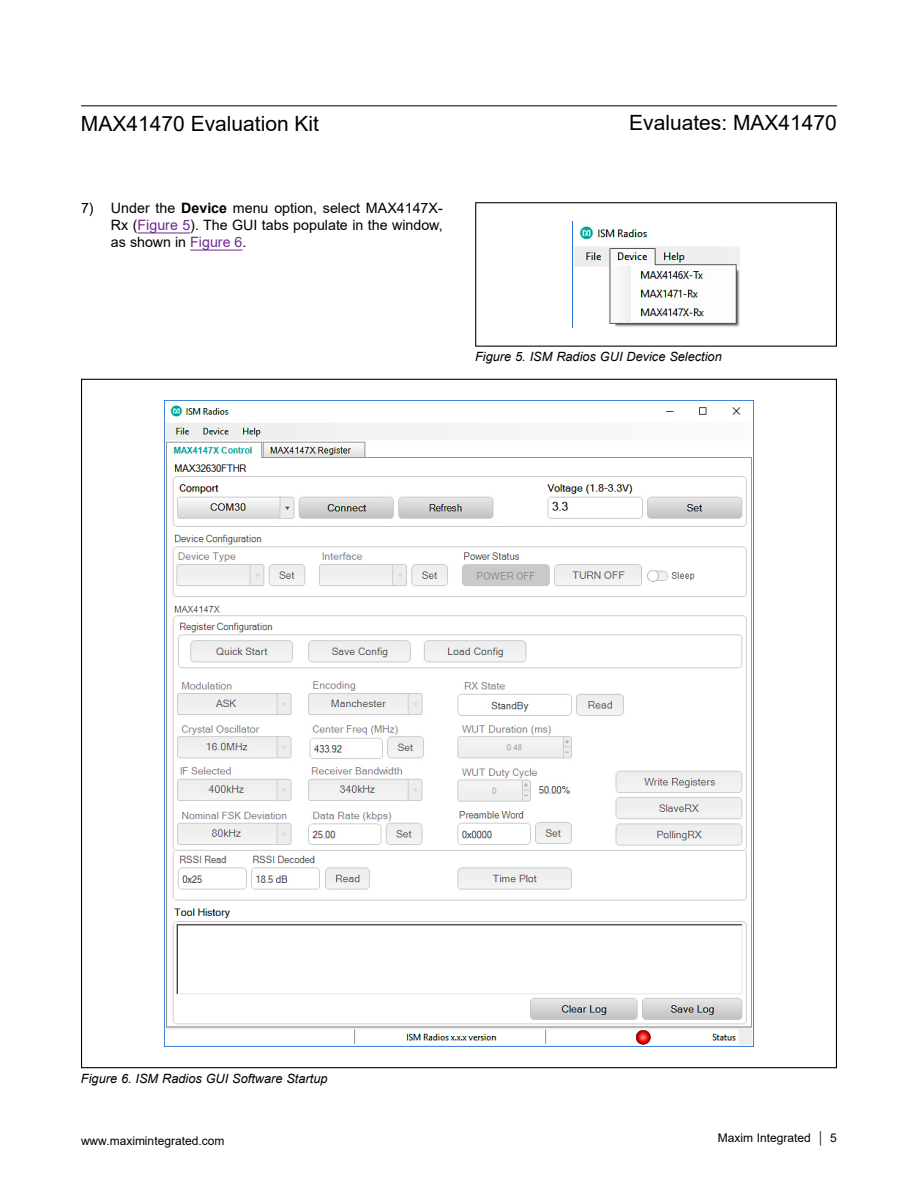
<style>
.page{position:relative;width:918px;height:1188px;background:#fff}
.page>*{position:absolute;margin:0;border:0;box-sizing:border-box;transform-origin:0 0}
.t1{font:21px "Arial";color:#000}
.t2{font:14.25px/17.1px "Arial";color:#000;text-align:justify}
.t3{font:italic 12.75px "Arial";color:#000}
.t4{font:12px "Arial";color:#000}
.s1{font-weight:700}
.s2{color:#6e2a8d}
</style>
<div class="page">
<hr style="left:81px;top:105px;width:756px;height:1px;background:#000">
<hr style="left:138px;top:233px;width:52px;height:1px;background:#6e2a8d">
<hr style="left:190px;top:250px;width:52px;height:1px;background:#6e2a8d">
<img style="left:573px;top:226px;width:166px;height:101px">
<div style="left:475px;top:202px;width:362px;height:145px;border:1px solid #000"></div>
<img style="left:164px;top:401px;width:590px;height:645px">
<h1 class="t1" style="left:81px;top:109px;width:240px">MAX41470 Evaluation Kit</h1>
<h1 class="t1" style="left:629px;top:108px;width:209px">Evaluates: MAX41470</h1>
<p class="t2" style="left:111px;top:199px;width:333px;text-indent:-30px">7) Under the <span class="s1">Device</span> menu option, select MAX4147X-Rx (<span class="s2">Figure 5</span>). The GUI tabs populate in the window, as shown in <span class="s2">Figure 6</span>.</p>
<p class="t3" style="left:475px;top:348px;width:248px">Figure 5. ISM Radios GUI Device Selection</p>
<p class="t3" style="left:81px;top:1071px;width:248px">Figure 6. ISM Radios GUI Software Startup</p>
<p class="t4" style="left:81px;top:1132px;width:145px">www.maximintegrated.com</p>
<p class="t4" style="left:718px;top:1129px;width:121px">Maxim Integrated │ 5</p>
</div>
